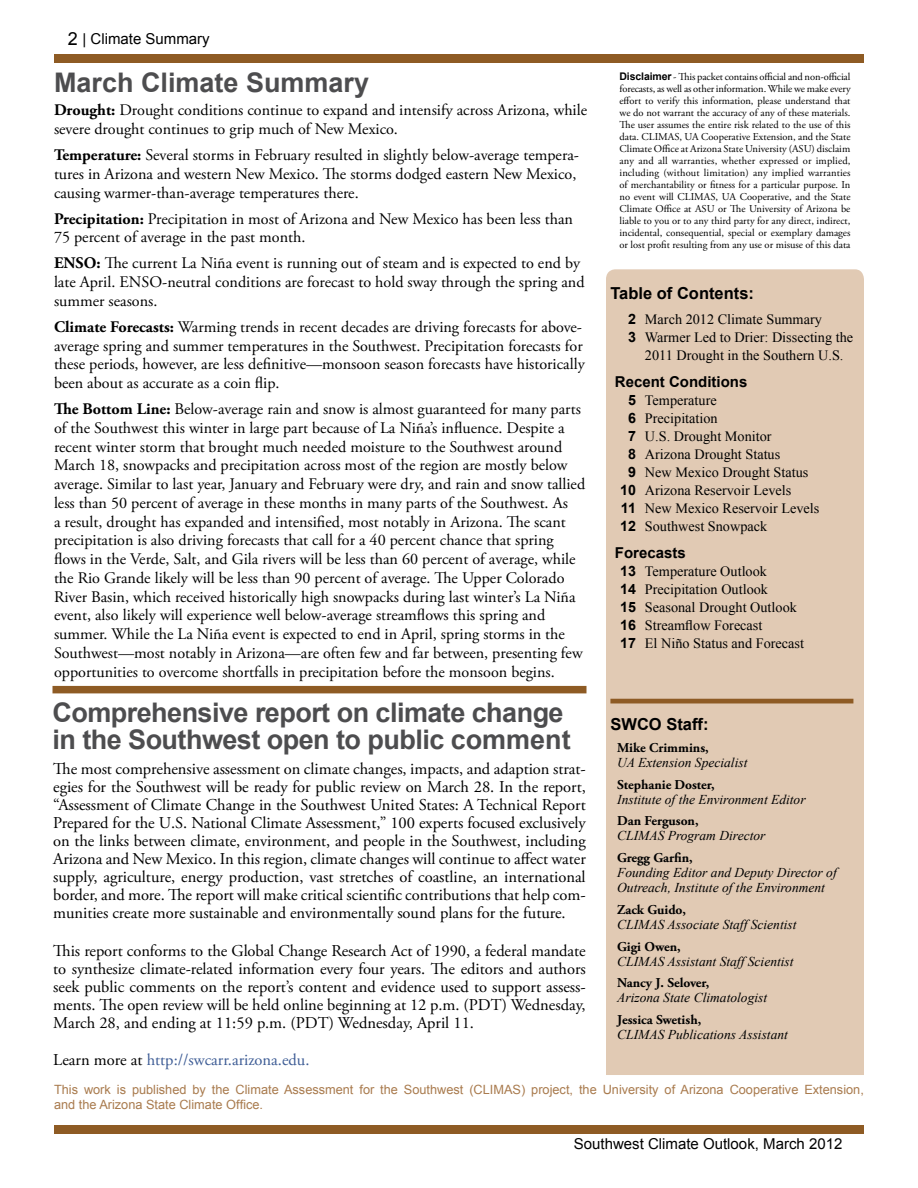
<style>
.page{position:relative;width:918px;height:1188px;background:#fff}
.page>*{position:absolute;margin:0;border:0;box-sizing:border-box;transform-origin:0 0}
.t1{font:700 27px/27px "Arial";letter-spacing:-.02em;color:#4d4d4f}
.t2{font:700 27px "Arial";color:#4d4d4f}
.t3{font:16.5px/18px "Adobe Garamond Pro";letter-spacing:-.005em;color:#000;text-align:justify}
.t4{font:16.5px "Adobe Garamond Pro";color:#3d5c95}
.t5{font:700 16.5px "Arial";color:#000}
.t6{font:16.2px/18.8px "Adobe Garamond Pro";color:#000}
.t7{font:15px "Arial";color:#000}
.t8{font:700 15px "Arial";color:#000}
.t9{font:14.25px/18px "Times New Roman";color:#000}
.t10{font:italic 13.5px/15px "Times New Roman";color:#000}
.t11{font:700 13.5px "Adobe Garamond Pro";color:#000}
.t12{font:12.75px/15px "Arial";color:#a97b4e}
.t13{font:10.5px/12px "Adobe Garamond Pro";color:#000;text-align:justify}
.s1{font-size:18px}
.s2{font-weight:700}
.s3{color:#000}
.s4{font-family:"Arial";font-weight:700}
</style>
<div class="page">
<div style="left:54px;top:1125px;width:810px;height:9px;background:#8e5b24"></div>
<div style="left:54px;top:54px;width:810px;height:9px;background:#8e5b24"></div>
<div style="left:606px;top:269px;width:258px;height:806px;background:#e1cab4"></div>
<hr style="left:610px;top:699px;width:243px;height:4px;background:#8e5b24">
<div style="left:52px;top:686px;width:534px;height:7px;background:#8e5b24"></div>
<p class="t7" style="left:68px;top:29px;width:143px"><span class="s1">2</span> | Climate Summary</p>
<h1 class="t2" style="left:54px;top:64px;width:317px">March Climate Summary</h1>
<p class="t6" style="left:54px;top:101px;width:535px"><span class="s2">Drought:</span> Drought conditions continue to expand and intensify across Arizona, while severe drought continues to grip much of New Mexico.</p>
<p class="t6" style="left:54px;top:146px;width:527px"><span class="s2">Temperature:</span> Several storms in February resulted in slightly below-average tempera&shy;tures in Arizona and western New Mexico. The storms dodged eastern New Mexico, causing warmer-than-average temperatures there.</p>
<p class="t6" style="left:54px;top:210px;width:521px"><span class="s2">Precipitation:</span> Precipitation in most of Arizona and New Mexico has been less than<br>75 percent of average in the past month.</p>
<p class="t6" style="left:54px;top:254px;width:532px"><span class="s2">ENSO:</span> The current La Niña event is running out of steam and is expected to end by late April. ENSO-neutral conditions are forecast to hold sway through the spring and summer seasons.</p>
<p class="t6" style="left:54px;top:318px;width:532px"><span class="s2">Climate Forecasts:</span> Warming trends in recent decades are driving forecasts for above&shy;average spring and summer temperatures in the Southwest. Precipitation forecasts for these periods, however, are less definitive—monsoon season forecasts have historically been about as accurate as a coin flip.</p>
<p class="t6" style="left:54px;top:400px;width:533px"><span class="s2">The Bottom Line:</span> Below-average rain and snow is almost guaranteed for many parts of the Southwest this winter in large part because of La Niña’s influence. Despite a recent winter storm that brought much needed moisture to the Southwest around March 18, snowpacks and precipitation across most of the region are mostly below average. Similar to last year, January and February were dry, and rain and snow tallied less than 50 percent of average in these months in many parts of the Southwest. As<br>a result, drought has expanded and intensified, most notably in Arizona. The scant precipitation is also driving forecasts that call for a 40 percent chance that spring flows in the Verde, Salt, and Gila rivers will be less than 60 percent of average, while the Rio Grande likely will be less than 90 percent of average. The Upper Colorado River Basin, which received historically high snowpacks during last winter’s La Niña event, also likely will experience well below-average streamflows this spring and summer. While the La Niña event is expected to end in April, spring storms in the Southwest—most notably in Arizona—are often few and far between, presenting few opportunities to overcome shortfalls in precipitation before the monsoon begins.</p>
<h1 class="t1" style="left:52px;top:700px;width:520px">Comprehensive report on climate change in the Southwest open to public comment</h1>
<p class="t3" style="left:53px;top:760px;width:534px">The most comprehensive assessment on climate changes, impacts, and adaption strat&shy;egies for the Southwest will be ready for public review on March 28. In the report, “Assessment of Climate Change in the Southwest United States: A Technical Report Prepared for the U.S. National Climate Assessment,” 100 experts focused exclusively on the links between climate, environment, and people in the Southwest, including Arizona and New Mexico. In this region, climate changes will continue to affect water supply, agriculture, energy production, vast stretches of coastline, an international border, and more. The report will make critical scientific contributions that help com&shy;munities create more sustainable and environmentally sound plans for the future.</p>
<p class="t3" style="left:53px;top:942px;width:534px">This report conforms to the Global Change Research Act of 1990, a federal mandate to synthesize climate-related information every four years. The editors and authors seek public comments on the report’s content and evidence used to support assess&shy;ments. The open review will be held online beginning at 12 p.m. (PDT) Wednesday, March 28, and ending at 11:59 p.m. (PDT) Wednesday, April 11.</p>
<p class="t4" style="left:53px;top:1050px;width:258px"><span class="s3">Learn more at</span> http://swcarr.arizona.edu.</p>
<p class="t13" style="left:620px;top:71px;width:233px"><span class="s4">Disclaimer</span> - This packet contains official and non-official forecasts, as well as other information. While we make every effort to verify this information, please understand that we do not warrant the accuracy of any of these materials.<br>The user assumes the entire risk related to the use of this data. CLIMAS, UA Cooperative Extension, and the State Climate Office at Arizona State University (ASU) disclaim any and all warranties, whether expressed or implied, including (without limitation) any implied warranties of merchantability or fitness for a particular purpose. In no event will CLIMAS, UA Cooperative, and the State Climate Office at ASU or The University of Arizona be liable to you or to any third party for any direct, indirect, incidental, consequential, special or exemplary damages or lost profit resulting from any use or misuse of this data</p>
<p class="t5" style="left:610px;top:282px;width:145px">Table of Contents:</p>
<p class="t9" style="left:628px;top:310px;width:195px"><span class="s4">2</span> March 2012 Climate Summary</p>
<p class="t9" style="left:628px;top:328px;width:227px"><span class="s4">3</span> Warmer Led to Drier: Dissecting the</p>
<p class="t9" style="left:645px;top:346px;width:200px">2011 Drought in the Southern U.S.</p>
<p class="t8" style="left:615px;top:371px;width:134px">Recent Conditions</p>
<p class="t9" style="left:628px;top:391px;width:90px"><span class="s4">5</span> Temperature</p>
<p class="t9" style="left:628px;top:409px;width:91px"><span class="s4">6</span> Precipitation</p>
<p class="t9" style="left:628px;top:427px;width:145px"><span class="s4">7</span> U.S. Drought Monitor</p>
<p class="t9" style="left:628px;top:445px;width:154px"><span class="s4">8</span> Arizona Drought Status</p>
<p class="t9" style="left:628px;top:463px;width:182px"><span class="s4">9</span> New Mexico Drought Status</p>
<p class="t9" style="left:620px;top:481px;width:173px"><span class="s4">10</span> Arizona Reservoir Levels</p>
<p class="t9" style="left:621px;top:499px;width:200px"><span class="s4">11</span> New Mexico Reservoir Levels</p>
<p class="t9" style="left:620px;top:517px;width:149px"><span class="s4">12</span> Southwest Snowpack</p>
<p class="t8" style="left:615px;top:542px;width:72px">Forecasts</p>
<p class="t9" style="left:620px;top:562px;width:185px"><span class="s4">13</span> Temperature Outlook<br><span class="s4">14</span> Precipitation Outlook<br><span class="s4">15</span> Seasonal Drought Outlook<br><span class="s4">16</span> Streamflow Forecast<br><span class="s4">17</span> El Niño Status and Forecast</p>
<p class="t5" style="left:610px;top:713px;width:100px">SWCO Staff:</p>
<p class="t11" style="left:617px;top:740px;width:93px">Mike Crimmins,</p>
<p class="t10" style="left:617px;top:754px;width:132px">UA Extension Specialist</p>
<p class="t11" style="left:617px;top:776px;width:99px">Stephanie Doster,</p>
<p class="t10" style="left:617px;top:791px;width:190px">Institute of the Environment Editor</p>
<p class="t11" style="left:617px;top:813px;width:83px">Dan Ferguson,</p>
<p class="t10" style="left:617px;top:828px;width:150px">CLIMAS Program Director</p>
<p class="t11" style="left:617px;top:850px;width:77px">Gregg Garfin,</p>
<p class="t10" style="left:617px;top:865px;width:221px">Founding Editor and Deputy Director of<br>Outreach, Institute of the Environment</p>
<p class="t11" style="left:617px;top:902px;width:70px">Zack Guido,</p>
<p class="t10" style="left:617px;top:916px;width:181px">CLIMAS Associate Staff Scientist</p>
<p class="t11" style="left:617px;top:938px;width:65px">Gigi Owen,</p>
<p class="t10" style="left:617px;top:953px;width:178px">CLIMAS Assistant Staff Scientist</p>
<p class="t11" style="left:617px;top:975px;width:94px">Nancy J. Selover,</p>
<p class="t10" style="left:617px;top:990px;width:152px">Arizona State Climatologist</p>
<p class="t11" style="left:617px;top:1012px;width:86px">Jessica Swetish,</p>
<p class="t10" style="left:617px;top:1027px;width:172px">CLIMAS Publications Assistant</p>
<p class="t12" style="left:54px;top:1082px;width:811px">This work is published by the Climate Assessment for the Southwest (CLIMAS) project, the University of Arizona Cooperative Extension, and the Arizona State Climate Office.</p>
<p class="t7" style="left:574px;top:1134px;width:270px">Southwest Climate Outlook, March 2012</p>
</div>
